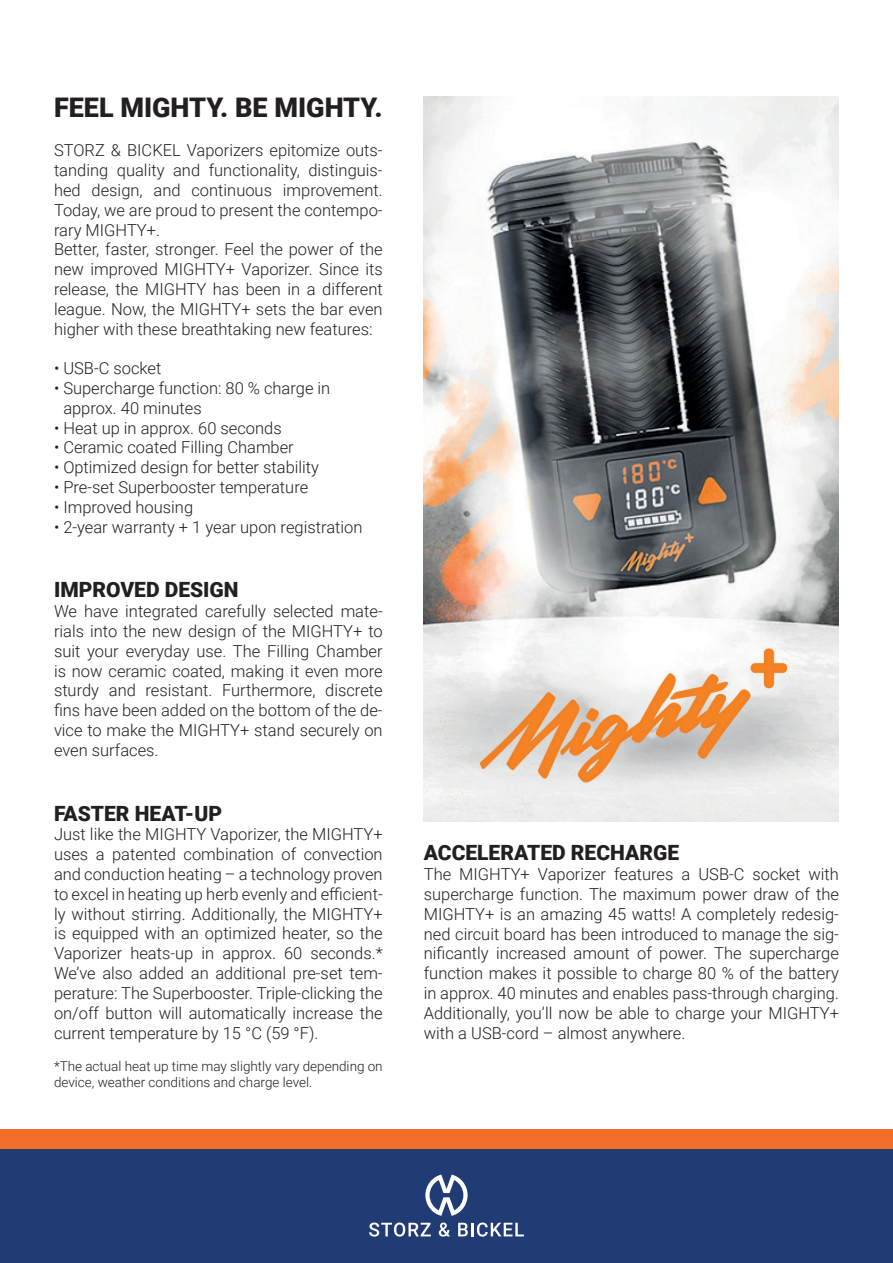
<style>
.page{position:relative;width:893px;height:1263px;background:#fff}
.page>*{position:absolute;margin:0;border:0;box-sizing:border-box;transform-origin:0 0}
.t1{font:900 27px "Roboto";color:#231f20}
.t2{font:900 21px "Roboto";color:#231f20}
.t3{font:300 16.5px/19.8px "Roboto";color:#231f20;text-align:justify}
.t4{font:300 13.5px/16.2px "Roboto";color:#231f20}
.s1{color:#fff}
</style>
<div class="page">
<img style="left:424px;top:97px;width:415px;height:724px">
<div style="left:0;top:1148px;width:893px;height:115px;background:#213c75"></div>
<div style="left:0;top:1129px;width:893px;height:19px;background:#f36f29"></div>
<svg style="left:369px;top:1222px;width:62px;height:14px"></svg>
<svg style="left:439px;top:1222px;width:11px;height:14px"></svg>
<svg style="left:458px;top:1222px;width:66px;height:14px"></svg>
<svg style="left:425px;top:1174px;width:43px;height:42px"></svg>
<h1 class="t1" style="left:54px;top:92px;width:330px">FEEL MIGHTY. BE MIGHTY.</h1>
<p class="t3" style="left:54px;top:142px;width:330px;text-align:left">STORZ &amp; BICKEL Vaporizers epitomize outs&shy;tanding quality and functionality, distinguis&shy;hed design, and continuous improvement.<br>Today, we are proud to present the contempo&shy;rary MIGHTY+.<br>Better, faster, stronger. Feel the power of the new improved MIGHTY+ Vaporizer. Since its release, the MIGHTY has been in a different league. Now, the MIGHTY+ sets the bar even higher with these breathtaking new features:</p>
<p class="t3" style="left:54px;top:360px;width:109px">• USB-C socket</p>
<p class="t3" style="left:54px;top:379px;width:278px">• Supercharge function: 80 % charge in</p>
<p class="t3" style="left:54px;top:399px;width:149px"><span class="s1">•</span> approx. 40 minutes</p>
<p class="t3" style="left:54px;top:419px;width:229px">• Heat up in approx. 60 seconds</p>
<p class="t3" style="left:54px;top:439px;width:241px">• Ceramic coated Filling Chamber</p>
<p class="t3" style="left:54px;top:459px;width:267px">• Optimized design for better stability</p>
<p class="t3" style="left:54px;top:478px;width:256px">• Pre-set Superbooster temperature</p>
<p class="t3" style="left:54px;top:498px;width:141px">• Improved housing</p>
<p class="t3" style="left:54px;top:518px;width:310px">• 2-year warranty + 1 year upon registration</p>
<p class="t2" style="left:54px;top:578px;width:186px">IMPROVED DESIGN</p>
<p class="t3" style="left:54px;top:603px;width:330px">We have integrated carefully selected mate&shy;rials into the new design of the MIGHTY+ to suit your everyday use. The Filling Chamber is now ceramic coated, making it even more sturdy and resistant. Furthermore, discrete fins have been added on the bottom of the de&shy;vice to make the MIGHTY+ stand securely on even surfaces.</p>
<p class="t2" style="left:54px;top:801px;width:169px">FASTER HEAT-UP</p>
<p class="t3" style="left:54px;top:826px;width:330px">Just like the MIGHTY Vaporizer, the MIGHTY+ uses a patented combination of convection and conduction heating – a technology proven to excel in heating up herb evenly and efficient&shy;ly without stirring. Additionally, the MIGHTY+ is equipped with an optimized heater, so the Vaporizer heats-up in approx. 60 seconds.* We’ve also added an additional pre-set tem&shy;perature: The Superbooster. Triple-clicking the on/off button will automatically increase the current temperature by 15 °C (59 °F).</p>
<p class="t4" style="left:54px;top:1059px;width:330px">*The actual heat up time may slightly vary depending on device, weather conditions and charge level.</p>
<p class="t2" style="left:424px;top:841px;width:257px">ACCELERATED RECHARGE</p>
<p class="t3" style="left:424px;top:865px;width:417px">The MIGHTY+ Vaporizer features a USB-C socket with supercharge function. The maximum power draw of the MIGHTY+ is an amazing 45 watts! A completely redesig&shy;ned circuit board has been introduced to manage the sig&shy;nificantly increased amount of power. The supercharge function makes it possible to charge 80 % of the battery in approx. 40 minutes and enables pass-through charging.<br>Additionally, you’ll now be able to charge your MIGHTY+ with a USB-cord – almost anywhere.</p>
</div>
